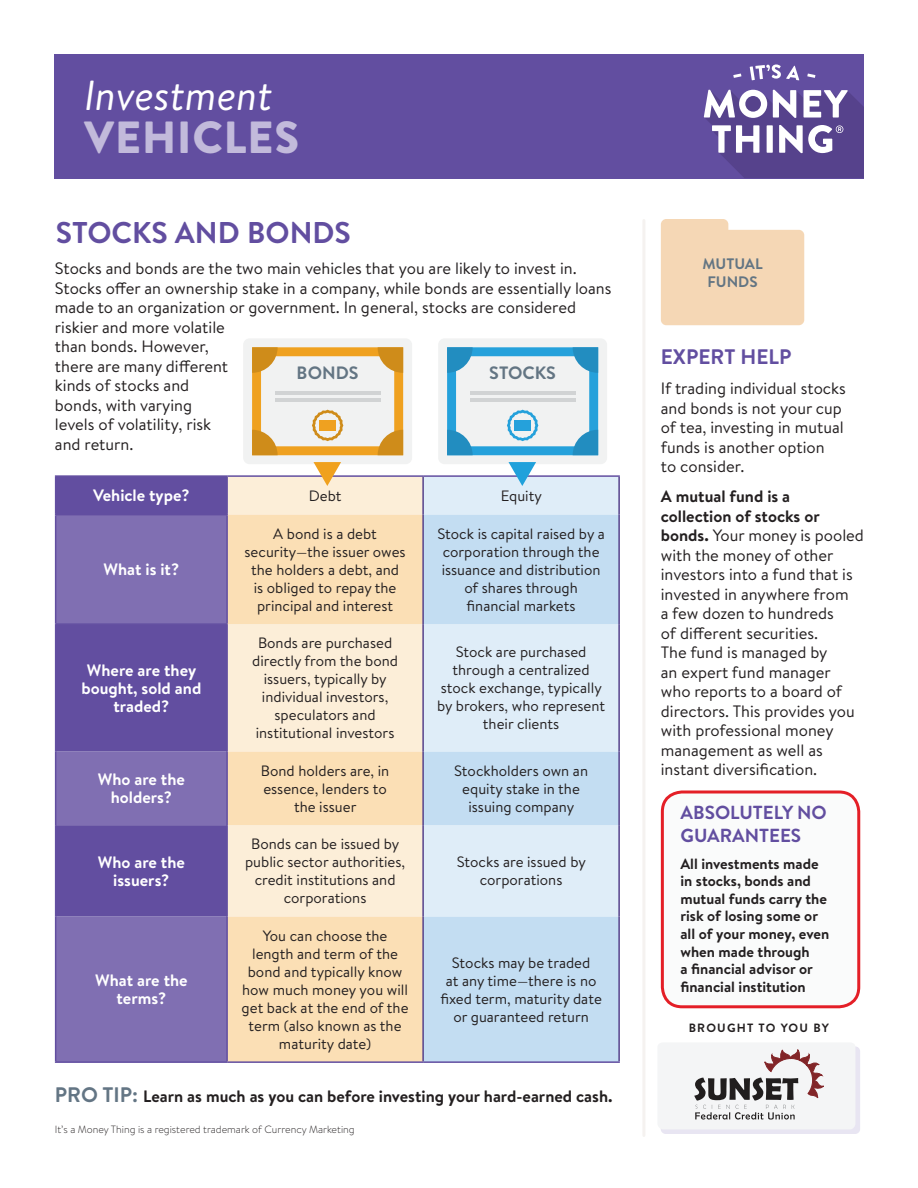
<style>
.page{position:relative;width:918px;height:1188px;background:#fff}
.page>*{position:absolute;margin:0;border:0;box-sizing:border-box;transform-origin:0 0}
.t1{font:900 45px "Brandon Text";letter-spacing:.02em;color:#c2badb}
.t2{font:italic 42px "Brandon Text";color:#fff}
.t3{font:700 30px "Brandon Text";color:#624ea0}
.t4{font:700 21px "Brandon Text";color:#624ea0}
.t5{font:700 18.9px/23px "Brandon Text";color:#624ea0}
.t6{font:700 17.85px "Brandon Text";color:#637583}
.t7{font:16.5px/19.5px "Brandon Text";color:#231f20}
.t8{font:700 16.5px/18px "Brandon Text";color:#fff;text-align:center}
.t9{font:700 16.5px "Brandon Text";color:#231f20}
.t10{font:700 15.15px/18.1px "Brandon Text";color:#637583;text-align:center}
.t11{font:15px/18px "Brandon Text";color:#231f20;text-align:center}
.t12{font:700 14.85px/17.5px "Brandon Text";color:#231f20}
.t13{font:700 12px "Brandon Text";letter-spacing:.1em;color:#231f20}
.t14{font:300 10.5px "Brandon Text";color:#231f20}
.s1{font-size:21px;color:#637584}
.s2{font-weight:700}
</style>
<div class="page">
<div style="left:56px;top:477px;width:170px;height:37px;background:#624ea0"></div>
<div style="left:228px;top:477px;width:194px;height:38px;background:#fceed8"></div>
<div style="left:424px;top:477px;width:194px;height:38px;background:#dfedf8"></div>
<svg style="left:56px;top:515px;width:170px;height:546px;fill:#806fb2"></svg>
<svg style="left:228px;top:515px;width:194px;height:546px;fill:#fbdfb5"></svg>
<svg style="left:424px;top:515px;width:194px;height:546px;fill:#c3ddf2"></svg>
<hr style="left:227px;top:475px;width:196px;height:2px;background:#624ea0">
<hr style="left:423px;top:475px;width:197px;height:2px;background:#624ea0">
<hr style="left:422px;top:477px;width:2px;height:38px;background:#56428c">
<hr style="left:618px;top:477px;width:2px;height:38px;background:#56428c">
<hr style="left:422px;top:515px;width:2px;height:109px;background:#56428c">
<hr style="left:618px;top:515px;width:2px;height:109px;background:#56428c">
<hr style="left:422px;top:624px;width:2px;height:128px;background:#56428c">
<hr style="left:618px;top:624px;width:2px;height:128px;background:#56428c">
<hr style="left:422px;top:752px;width:2px;height:73px;background:#56428c">
<hr style="left:618px;top:752px;width:2px;height:73px;background:#56428c">
<hr style="left:422px;top:917px;width:2px;height:144px;background:#56428c">
<hr style="left:618px;top:917px;width:2px;height:144px;background:#56428c">
<hr style="left:422px;top:825px;width:2px;height:92px;background:#56428c">
<hr style="left:618px;top:825px;width:2px;height:92px;background:#56428c">
<hr style="left:55px;top:514px;width:173px;height:1px;background:#624ea0">
<hr style="left:55px;top:623px;width:173px;height:2px;background:#624ea0">
<hr style="left:55px;top:475px;width:172px;height:2px;background:#624ea0">
<hr style="left:55px;top:477px;width:1px;height:37px;background:#624ea0">
<hr style="left:226px;top:477px;width:2px;height:37px;background:#624ea0">
<hr style="left:55px;top:515px;width:1px;height:108px;background:#624ea0">
<hr style="left:226px;top:515px;width:2px;height:108px;background:#624ea0">
<hr style="left:55px;top:625px;width:1px;height:127px;background:#624ea0">
<hr style="left:226px;top:625px;width:2px;height:127px;background:#624ea0">
<hr style="left:55px;top:752px;width:1px;height:73px;background:#624ea0">
<hr style="left:226px;top:752px;width:2px;height:73px;background:#624ea0">
<hr style="left:55px;top:825px;width:1px;height:92px;background:#624ea0">
<hr style="left:226px;top:825px;width:2px;height:92px;background:#624ea0">
<hr style="left:55px;top:917px;width:1px;height:144px;background:#624ea0">
<hr style="left:226px;top:917px;width:2px;height:144px;background:#624ea0">
<hr style="left:55px;top:1061px;width:172px;height:2px;background:#624ea0">
<hr style="left:227px;top:1061px;width:196px;height:2px;background:#624ea0">
<hr style="left:423px;top:1061px;width:197px;height:2px;background:#624ea0">
<div style="left:54px;top:54px;width:810px;height:124px;background:#624ea0"></div>
<svg style="left:704px;top:64px;width:160px;height:114px"></svg>
<div style="left:661px;top:219px;width:143px;height:106px;background:#f5d7b5"></div>
<div style="left:438px;top:338px;width:169px;height:126px;background:#f1f2f2;border-radius:6px"></div>
<svg style="left:447px;top:347px;width:151px;height:108px"></svg>
<div style="left:515px;top:420px;width:16px;height:11px;background:#25a1db"></div>
<div style="left:243px;top:338px;width:169px;height:126px;background:#f1f2f2;border-radius:6px"></div>
<svg style="left:252px;top:347px;width:151px;height:108px"></svg>
<div style="left:320px;top:420px;width:16px;height:11px;background:#efa120"></div>
<div style="left:661px;top:1046px;width:199px;height:88px;background:#e8e5f2;border-radius:5px"></div>
<svg style="left:658px;top:1043px;width:197px;height:86px"></svg>
<hr style="left:642px;top:220px;width:3px;height:916px;background:#f5f2f0">
<svg style="left:314px;top:462px;width:27px;height:24px"></svg>
<svg style="left:508px;top:462px;width:28px;height:24px"></svg>
<div style="left:662px;top:792px;width:197px;height:215px;background:#fafbfb;border-radius:20px"></div>
<div style="left:661px;top:790px;width:199px;height:218px;border:3px solid #e41f27;border-radius:20px"></div>
<h2 class="t2" style="left:84px;top:66px;width:190px">Investment</h2>
<h1 class="t1" style="left:84px;top:106px;width:217px">VEHICLES</h1>
<h3 class="t3" style="left:56px;top:212px;width:297px">STOCKS AND BONDS</h3>
<p class="t7" style="left:55px;top:258px;width:558px">Stocks and bonds are the two main vehicles that you are likely to invest in.<br>Stocks offer an ownership stake in a company, while bonds are essentially loans made to an organization or government. In general, stocks are considered riskier and more volatile<br>than bonds. However,<br>there are many different<br>kinds of stocks and<br>bonds, with varying<br>levels of volatility, risk<br>and return.</p>
<p class="t8" style="left:93px;top:486px;width:98px">Vehicle type?</p>
<p class="t11" style="left:309px;top:486px;width:34px">Debt</p>
<p class="t11" style="left:501px;top:486px;width:43px">Equity</p>
<p class="t6" style="left:297px;top:361px;width:63px">BONDS</p>
<p class="t6" style="left:489px;top:361px;width:68px">STOCKS</p>
<p class="t8" style="left:103px;top:560px;width:77px">What is it?</p>
<p class="t8" style="left:81px;top:661px;width:121px">Where are they bought, sold and traded?</p>
<p class="t11" style="left:245px;top:524px;width:163px">A bond is a debt security—the issuer owes the holders a debt, and is obliged to repay the principal and interest</p>
<p class="t11" style="left:437px;top:524px;width:169px">Stock is capital raised by a corporation through the issuance and distribution of shares through financial markets</p>
<p class="t11" style="left:252px;top:633px;width:147px">Bonds are purchased directly from the bond issuers, typically by individual investors, speculators and institutional investors</p>
<p class="t11" style="left:437px;top:642px;width:170px">Stock are purchased through a centralized stock exchange, typically by brokers, who represent their clients</p>
<p class="t8" style="left:98px;top:770px;width:89px">Who are the holders?</p>
<p class="t11" style="left:261px;top:761px;width:130px">Bond holders are, in essence, lenders to the issuer</p>
<p class="t11" style="left:454px;top:761px;width:135px">Stockholders own an equity stake in the issuing company</p>
<p class="t8" style="left:98px;top:853px;width:89px">Who are the issuers?</p>
<p class="t8" style="left:95px;top:971px;width:94px">What are the terms?</p>
<p class="t11" style="left:245px;top:834px;width:162px">Bonds can be issued by public sector authorities, credit institutions and corporations</p>
<p class="t11" style="left:242px;top:926px;width:168px">You can choose the length and term of the bond and typically know how much money you will get back at the end of the term (also known as the maturity date)</p>
<p class="t11" style="left:457px;top:852px;width:131px">Stocks are issued by corporations</p>
<p class="t11" style="left:440px;top:953px;width:163px">Stocks may be traded<br>at any time—there is no fixed term, maturity date or guaranteed return</p>
<p class="t9" style="left:55px;top:1084px;width:559px"><span class="s1">PRO TIP:</span> Learn as much as you can before investing your hard-earned cash.</p>
<p class="t14" style="left:55px;top:1122px;width:301px">It’s a Money Thing is a registered trademark of Currency Marketing</p>
<p class="t10" style="left:702px;top:254px;width:62px">MUTUAL<br>FUNDS</p>
<h3 class="t4" style="left:661px;top:342px;width:132px">EXPERT HELP</h3>
<p class="t7" style="left:661px;top:378px;width:187px">If trading individual stocks and bonds is not your cup of tea, investing in mutual funds is another option<br>to consider.</p>
<p class="t7" style="left:661px;top:486px;width:205px"><span class="s2">A mutual fund is a collection of stocks or bonds.</span> Your money is pooled with the money of other investors into a fund that is invested in anywhere from<br>a few dozen to hundreds<br>of different securities.<br>The fund is managed by<br>an expert fund manager who reports to a board of directors. This provides you with professional money management as well as instant diversification.</p>
<p class="t5" style="left:680px;top:800px;width:148px">ABSOLUTELY NO<br>GUARANTEES</p>
<p class="t12" style="left:680px;top:855px;width:150px">All investments made in stocks, bonds and mutual funds carry the risk of losing some or all of your money, even when made through<br>a financial advisor or financial institution</p>
<p class="t13" style="left:689px;top:1020px;width:142px">BROUGHT TO YOU BY</p>
</div>
